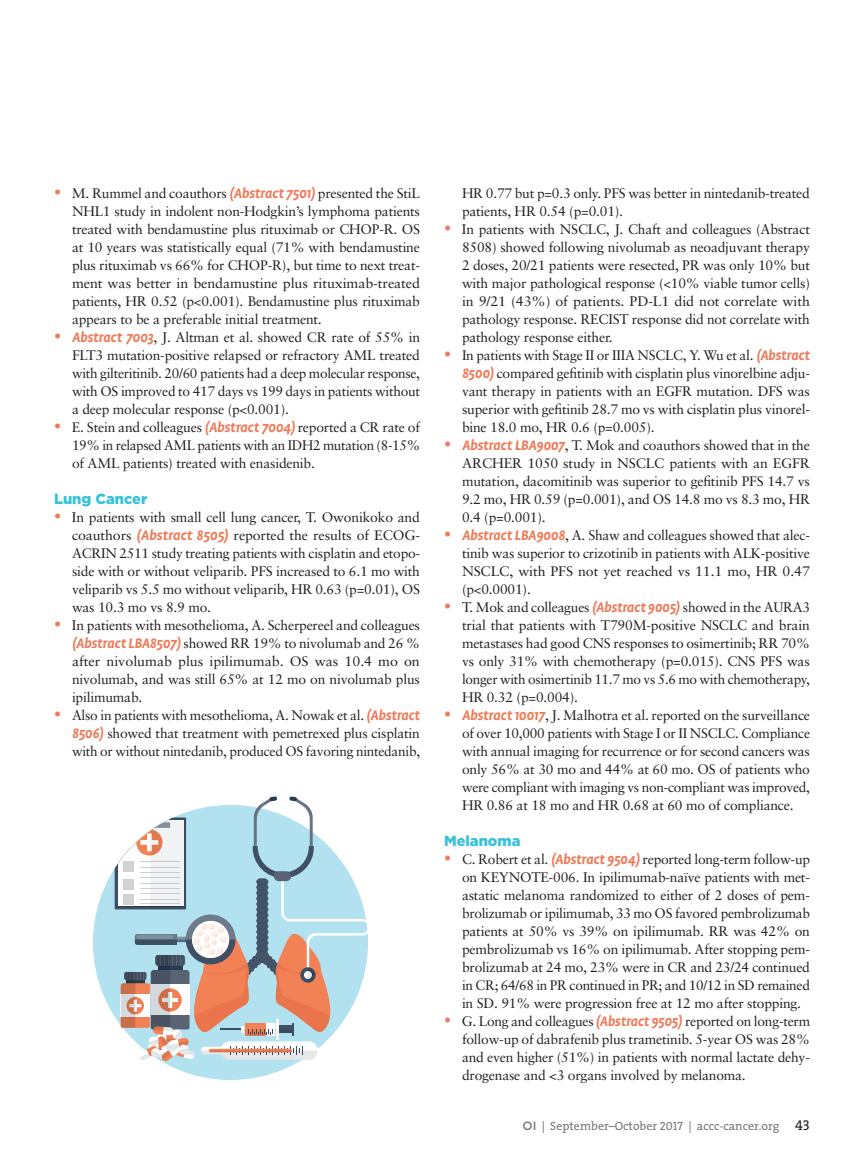
<style>
.page{position:relative;width:864px;height:1161px;background:#fff}
.page>*{position:absolute;margin:0;border:0;box-sizing:border-box;transform-origin:0 0}
.Feature_Subhead__2_6{font:900 14.7px "Gotham HTF";color:#37c2dc}
.Feature_Bulleted_Tex{font:13.8px/18px "Sabon";letter-spacing:-.015em;color:#231f20;text-align:justify}
.t1{font:12px "The Serif";color:#76787b}
.s1{font-size:14.25px;color:#ee7c5a}
.s2{font-family:"Profile";font-weight:700;font-style:italic;font-size:15.75px;color:#ee7c5a}
.s3{font-family:"Gotham HTF";font-weight:500}
.s4{font-family:"The Serif Caps"}
.s5{font-family:"The Serif Caps";font-size:14.25px;color:#231f20}
</style>
<div class="page">
<div style="left:93px;top:805px;width:275px;height:275px;background:#b2e1ef;border-radius:50%"></div>
<svg style="left:115px;top:818px;width:71px;height:91px"></svg>
<div style="left:118px;top:820px;width:65px;height:86px;background:#fff"></div>
<svg style="left:121px;top:796px;width:247px;height:266px"></svg>
<p class="Feature_Bulleted_Tex" style="left:72px;top:184px;width:350px;text-indent:-18px"><span class="s1">•</span> M. Rummel and coauthors <span class="s2">(Abstract 7501)</span> presented the StiL NHL1 study in indolent non-Hodgkin’s lymphoma patients treated with bendamustine plus rituximab or CHOP-R. OS at 10 years was statistically equal (71% with bendamustine plus rituximab vs 66% for CHOP-R), but time to next treat&shy;ment was better in bendamustine plus rituximab-treated patients, HR 0.52 (p&lt;0.001). Bendamustine plus rituximab appears to be a preferable initial treatment.</p>
<p class="Feature_Bulleted_Tex" style="left:72px;top:328px;width:350px;text-indent:-18px"><span class="s1">•</span> <span class="s2">Abstract 7003</span>, J. Altman et al. showed CR rate of 55% in FLT3 mutation-positive relapsed or refractory AML treated with gilteritinib. 20/60 patients had a deep molecular response, with OS improved to 417 days vs 199 days in patients without a deep molecular response (p&lt;0.001).</p>
<p class="Feature_Bulleted_Tex" style="left:72px;top:418px;width:350px;text-indent:-18px"><span class="s1">•</span> E. Stein and colleagues <span class="s2">(Abstract 7004)</span> reported a CR rate of 19% in relapsed AML patients with an IDH2 mutation (8-15% of AML patients) treated with enasidenib.</p>
<p class="Feature_Subhead__2_6" style="left:54px;top:490px;width:95px">Lung Cancer</p>
<p class="Feature_Bulleted_Tex" style="left:72px;top:508px;width:350px;text-indent:-18px"><span class="s1">•</span> In patients with small cell lung cancer, T. Owonikoko and coauthors <span class="s2">(Abstract 8505)</span> reported the results of ECOG-ACRIN 2511 study treating patients with cisplatin and etopo&shy;side with or without veliparib. PFS increased to 6.1 mo with veliparib vs 5.5 mo without veliparib, HR 0.63 (p=0.01), OS was 10.3 mo vs 8.9 mo.</p>
<p class="Feature_Bulleted_Tex" style="left:72px;top:616px;width:350px;text-indent:-18px"><span class="s1">•</span> In patients with mesothelioma, A. Scherpereel and colleagues <span class="s2">(Abstract LBA8507)</span> showed RR 19% to nivolumab and 26 % after nivolumab plus ipilimumab. OS was 10.4 mo on nivolumab, and was still 65% at 12 mo on nivolumab plus ipilimumab.</p>
<p class="Feature_Bulleted_Tex" style="left:72px;top:706px;width:350px;text-indent:-18px"><span class="s1">•</span> Also in patients with mesothelioma, A. Nowak et al. <span class="s2">(Abstract 8506)</span> showed that treatment with pemetrexed plus cisplatin with or without nintedanib, produced OS favoring nintedanib,</p>
<p class="Feature_Bulleted_Tex" style="left:462px;top:184px;width:349px">HR 0.77 but p=0.3 only. PFS was better in nintedanib-treated patients, HR 0.54 (p=0.01).</p>
<p class="Feature_Bulleted_Tex" style="left:462px;top:220px;width:350px;text-indent:-18px"><span class="s1">•</span> In patients with NSCLC, J. Chaft and colleagues (Abstract 8508) showed following nivolumab as neoadjuvant therapy 2 doses, 20/21 patients were resected, PR was only 10% but with major pathological response (&lt;10% viable tumor cells) in 9/21 (43%) of patients. PD-L1 did not correlate with pathology response. RECIST response did not correlate with pathology response either.</p>
<p class="Feature_Bulleted_Tex" style="left:462px;top:346px;width:350px;text-indent:-18px"><span class="s1">•</span> In patients with Stage II or IIIA NSCLC, Y. Wu et al. <span class="s2">(Abstract 8500)</span> compared gefitinib with cisplatin plus vinorelbine adju&shy;vant therapy in patients with an EGFR mutation. DFS was superior with gefitinib 28.7 mo vs with cisplatin plus vinorel&shy;bine 18.0 mo, HR 0.6 (p=0.005).</p>
<p class="Feature_Bulleted_Tex" style="left:462px;top:436px;width:350px;text-indent:-18px"><span class="s1">•</span> <span class="s2">Abstract LBA9007</span>, T. Mok and coauthors showed that in the ARCHER 1050 study in NSCLC patients with an EGFR mutation, dacomitinib was superior to gefitinib PFS 14.7 vs 9.2 mo, HR 0.59 (p=0.001), and OS 14.8 mo vs 8.3 mo, HR 0.4 (p=0.001).</p>
<p class="Feature_Bulleted_Tex" style="left:462px;top:526px;width:350px;text-indent:-18px"><span class="s1">•</span> <span class="s2">Abstract LBA9008</span>, A. Shaw and colleagues showed that alec&shy;tinib was superior to crizotinib in patients with ALK-positive NSCLC, with PFS not yet reached vs 11.1 mo, HR 0.47 (p&lt;0.0001).</p>
<p class="Feature_Bulleted_Tex" style="left:462px;top:598px;width:350px;text-indent:-18px"><span class="s1">•</span> T. Mok and colleagues <span class="s2">(Abstract 9005)</span> showed in the AURA3 trial that patients with T790M-positive NSCLC and brain metastases had good CNS responses to osimertinib; RR 70% vs only 31% with chemotherapy (p=0.015). CNS PFS was longer with osimertinib 11.7 mo vs 5.6 mo with chemotherapy, HR 0.32 (p=0.004).</p>
<p class="Feature_Bulleted_Tex" style="left:462px;top:706px;width:350px;text-indent:-18px"><span class="s1">•</span> <span class="s2">Abstract 10017</span>, J. Malhotra et al. reported on the surveillance of over 10,000 patients with Stage I or II NSCLC. Compliance with annual imaging for recurrence or for second cancers was only 56% at 30 mo and 44% at 60 mo. OS of patients who were compliant with imaging vs non-compliant was improved, HR 0.86 at 18 mo and HR 0.68 at 60 mo of compliance.</p>
<p class="Feature_Subhead__2_6" style="left:444px;top:832px;width:78px">Melanoma</p>
<p class="Feature_Bulleted_Tex" style="left:462px;top:850px;width:350px;text-indent:-18px"><span class="s1">•</span> C. Robert et al. <span class="s2">(Abstract 9504)</span> reported long-term follow-up on KEYNOTE-006. In ipilimumab-naïve patients with met&shy;astatic melanoma randomized to either of 2 doses of pem&shy;brolizumab or ipilimumab, 33 mo OS favored pembrolizumab patients at 50% vs 39% on ipilimumab. RR was 42% on pembrolizumab vs 16% on ipilimumab. After stopping pem&shy;brolizumab at 24 mo, 23% were in CR and 23/24 continued in CR; 64/68 in PR continued in PR; and 10/12 in SD remained in SD. 91% were progression free at 12 mo after stopping.</p>
<p class="Feature_Bulleted_Tex" style="left:462px;top:1012px;width:350px;text-indent:-18px"><span class="s1">•</span> G. Long and colleagues <span class="s2">(Abstract 9505)</span> reported on long-term follow-up of dabrafenib plus trametinib. 5-year OS was 28% and even higher (51%) in patients with normal lactate dehy&shy;drogenase and &lt;3 organs involved by melanoma.</p>
<p class="t1" style="left:522px;top:1116px;width:289px"><span class="s3">OI</span> | September–October <span class="s4">2017</span> | accc-cancer.org <span class="s5">43</span></p>
</div>
